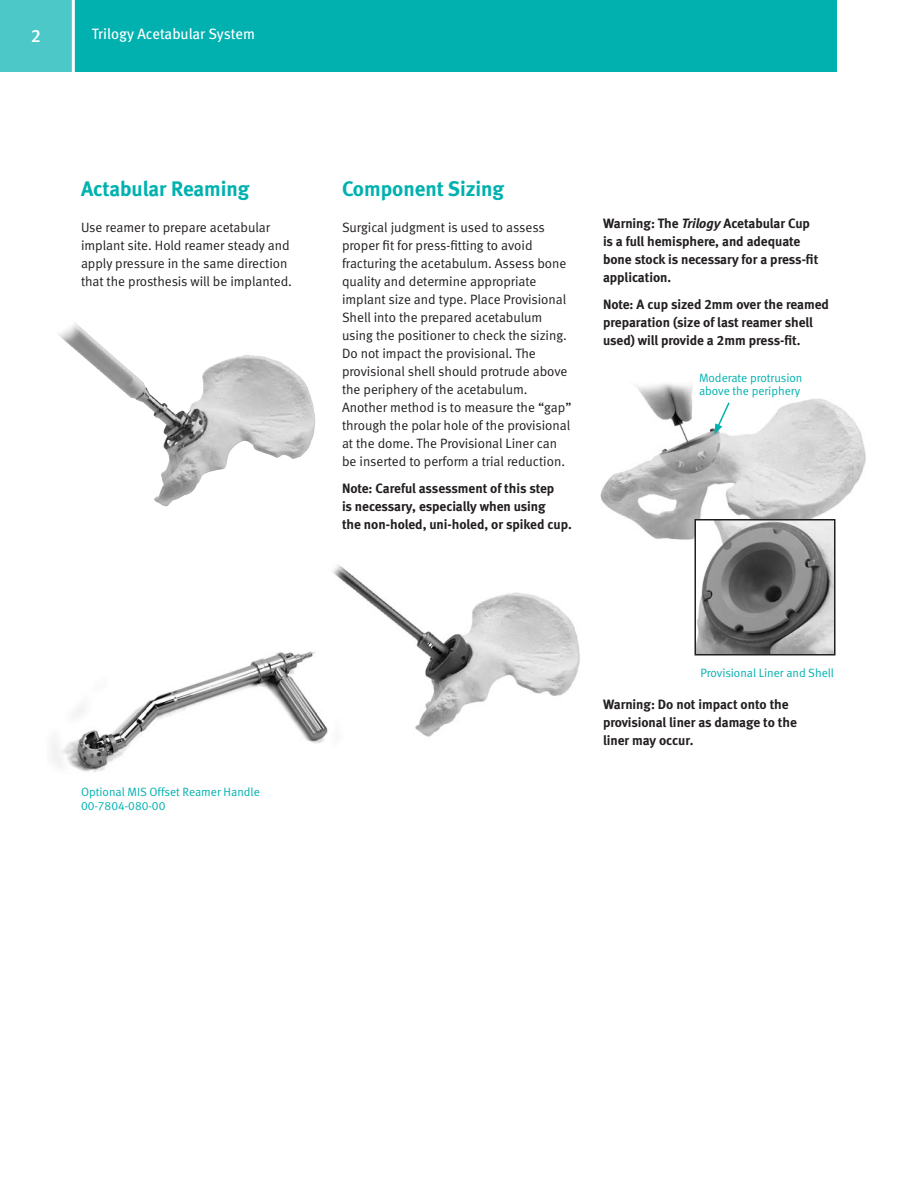
<style>
.page{position:relative;width:918px;height:1188px;background:#fff}
.page>*{position:absolute;margin:0;border:0;box-sizing:border-box;transform-origin:0 0}
.t1{font:21px "Meta Bold LF";color:#00b1b0}
.t2{font:18px "Meta Medium LF";color:#fff}
.t3{font:15px "Meta Book LF";letter-spacing:-.005em;color:#fff}
.t4{font:13.5px/18px "Meta Normal LF";color:#231f20}
.t5{font:13.5px/18px "Meta Bold LF";color:#231f20}
.t6{font:12px/13.5px "Meta Normal LF";color:#00b1b0}
.s1{font-style:italic}
</style>
<div class="page">
<div style="left:75px;top:0;width:762px;height:72px;background:#00b1b0"></div>
<div style="left:0;top:0;width:72px;height:72px;background:#4dc8c8"></div>
<img style="left:52px;top:651px;width:263px;height:121px">
<img style="left:315px;top:565px;width:265px;height:179px">
<img style="left:58px;top:323px;width:258px;height:184px">
<img style="left:600px;top:383px;width:266px;height:157px">
<img style="left:697px;top:522px;width:136px;height:131px">
<div style="left:694px;top:519px;width:142px;height:137px;border:2px solid #231f20"></div>
<svg style="left:714px;top:401px;width:17px;height:33px"></svg>
<h2 class="t2" style="left:31px;top:26px;width:12px">2</h2>
<p class="t3" style="left:92px;top:25px;width:165px">Trilogy Acetabular System</p>
<h1 class="t1" style="left:81px;top:177px;width:170px">Actabular Reaming</h1>
<p class="t4" style="left:81px;top:218px;width:212px">Use reamer to prepare acetabular implant site. Hold reamer steady and apply pressure in the same direction that the prosthesis will be implanted.</p>
<h1 class="t1" style="left:342px;top:177px;width:164px">Component Sizing</h1>
<p class="t4" style="left:342px;top:218px;width:231px">Surgical judgment is used to assess proper fit for press-fitting to avoid fracturing the acetabulum. Assess bone quality and determine appropriate implant size and type. Place Provisional Shell into the prepared acetabulum using the positioner to check the sizing.<br>Do not impact the provisional. The provisional shell should protrude above the periphery of the acetabulum.<br>Another method is to measure the “gap” through the polar hole of the provisional at the dome. The Provisional Liner can be inserted to perform a trial reduction.</p>
<p class="t5" style="left:342px;top:479px;width:231px">Note: Careful assessment of this step<br>is necessary, especially when using<br>the non-holed, uni-holed, or spiked cup.</p>
<p class="t5" style="left:603px;top:214px;width:217px">Warning: The <span class="s1">Trilogy</span> Acetabular Cup is a full hemisphere, and adequate bone stock is necessary for a press-fit application.</p>
<p class="t5" style="left:603px;top:295px;width:227px">Note: A cup sized 2mm over the reamed preparation (size of last reamer shell used) will provide a 2mm press-fit.</p>
<p class="t6" style="left:699px;top:370px;width:105px">Moderate protrusion above the periphery</p>
<p class="t6" style="left:81px;top:785px;width:180px">Optional MIS Offset Reamer Handle<br>00-7804-080-00</p>
<p class="t6" style="left:700px;top:666px;width:135px">Provisional Liner and Shell</p>
<p class="t5" style="left:603px;top:696px;width:195px">Warning: Do not impact onto the provisional liner as damage to the liner may occur.</p>
</div>
